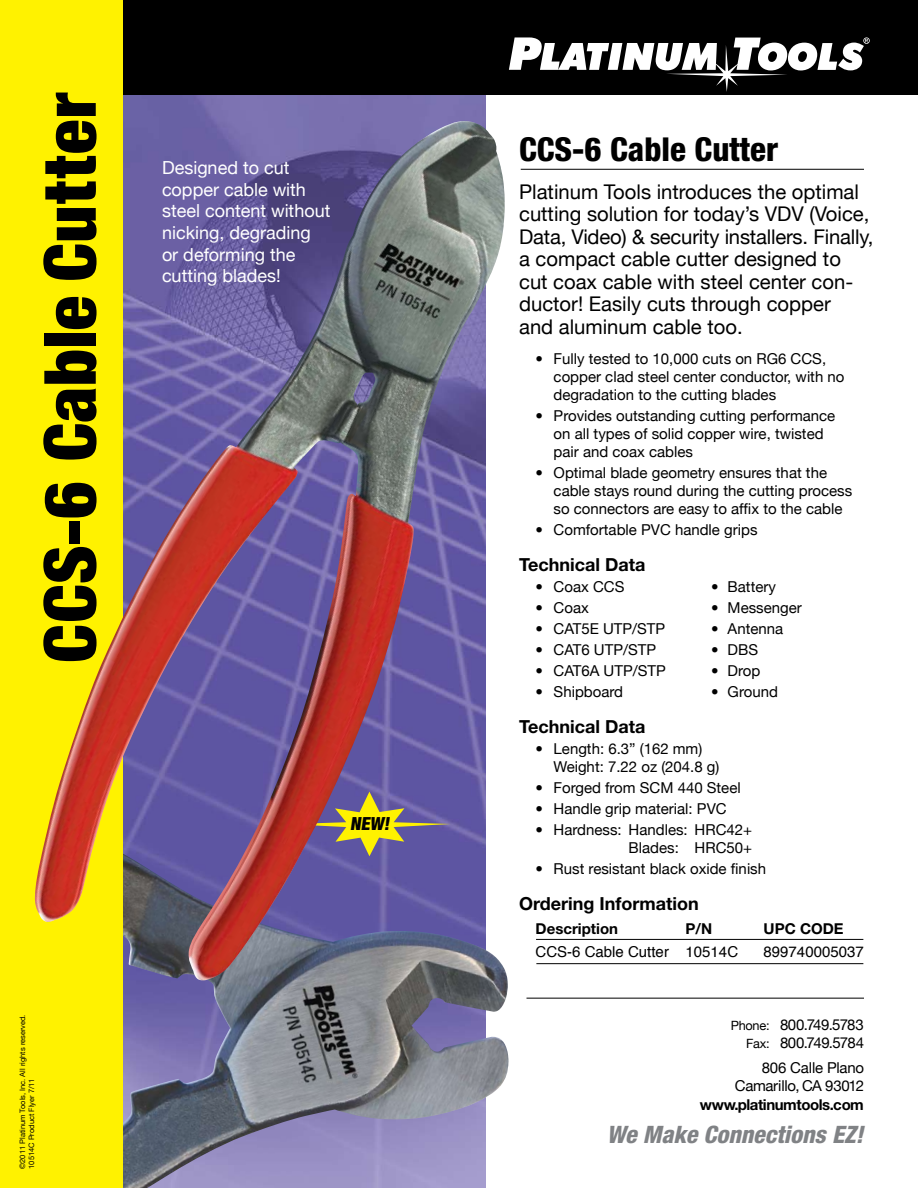
<style>
.page{position:relative;width:918px;height:1188px;background:#fff}
.page>*{position:absolute;margin:0;border:0;box-sizing:border-box;transform-origin:0 0}
.t1{font:900 condensed 72px "Helvetica Neue";color:#000}
.t2{font:800 condensed 33px "Helvetica Neue";color:#000}
.t3{font:italic 800 condensed 24px "Helvetica Neue";color:#808285}
.t4{font:20.25px/22.5px "Helvetica Neue";color:#000}
.t5{font:18px/21.6px "Helvetica Neue";color:#fff}
.t6{font:700 18px "Helvetica Neue";color:#000}
.t7{font:900 condensed 18px "Helvetica Neue";color:#000}
.t8{font:15px/18px "Helvetica Neue";color:#000}
.t9{font:15px/18px "Helvetica Neue";letter-spacing:-.04em;color:#000;text-align:right}
.t10{font:15px "Helvetica";color:#000}
.t11{font:15px/18px "Helvetica Neue";letter-spacing:-.02em;color:#000;text-align:right}
.t12{font:700 15px "Helvetica Neue";letter-spacing:-.02em;color:#000}
.t13{font:700 15px "Helvetica Neue";color:#000}
.t14{font:7.5px/9px "Helvetica Neue";color:#000}
.s1{font-size:12.75px}
</style>
<div class="page">
<img style="left:122px;top:94px;width:364px;height:27px">
<svg style="left:122px;top:0;width:796px;height:94px;background:#171717"></svg>
<svg style="left:864px;top:38px;width:5px;height:5px"></svg>
<hr style="left:521px;top:169px;width:343px;height:1px;background:#000">
<hr style="left:526px;top:998px;width:338px;height:1px;background:#000">
<img style="left:122px;top:973px;width:387px;height:215px">
<div style="left:0;top:0;width:122px;height:1188px;background:#fff200"></div>
<hr style="left:536px;top:939px;width:327px;height:1px;background:#000">
<hr style="left:536px;top:963px;width:327px;height:1px;background:#000">
<img style="left:34px;top:121px;width:472px;height:860px">
<h1 class="t1" style="left:26px;top:663px;width:572px;rotate:-90deg">CCS-6 Cable Cutter</h1>
<p class="t5" style="left:162px;top:157px;width:170px">Designed to cut copper cable with steel content without nicking, degrading or deforming the cutting blades!</p>
<p class="t7" style="left:350px;top:813px;width:44px">NEW!</p>
<p class="t14" style="left:18px;top:1169px;width:156px;rotate:-90deg">©2011 Platinum Tools, Inc. All rights reserved.<br>10514C Product Flyer 7/11</p>
<h2 class="t2" style="left:519px;top:129px;width:261px">CCS-6 Cable Cutter</h2>
<p class="t4" style="left:519px;top:180px;width:356px">Platinum Tools introduces the optimal cutting solution for today’s VDV (Voice, Data, Video) &amp; security installers. Finally, a compact cable cutter designed to cut coax cable with steel center con&shy;ductor! Easily cuts through copper<br>and aluminum cable too.</p>
<p class="t8" style="left:554px;top:349px;width:292px;text-indent:-18px">• Fully tested to 10,000 cuts on RG6 CCS, copper clad steel center conductor, with no degradation to the cutting blades</p>
<p class="t8" style="left:554px;top:406px;width:283px;text-indent:-18px">• Provides outstanding cutting performance on all types of solid copper wire, twisted pair and coax cables</p>
<p class="t8" style="left:554px;top:463px;width:300px;text-indent:-18px">• Optimal blade geometry ensures that the cable stays round during the cutting process so connectors are easy to affix to the cable</p>
<p class="t8" style="left:536px;top:520px;width:223px">• Comfortable PVC handle grips</p>
<p class="t6" style="left:519px;top:553px;width:128px">Technical Data</p>
<p class="t8" style="left:536px;top:577px;width:90px">• Coax CCS</p>
<p class="t8" style="left:711px;top:577px;width:66px">• Battery</p>
<p class="t8" style="left:536px;top:598px;width:55px">• Coax</p>
<p class="t8" style="left:711px;top:598px;width:92px">• Messenger</p>
<p class="t8" style="left:536px;top:619px;width:131px">• CAT5E UTP/STP</p>
<p class="t8" style="left:711px;top:619px;width:74px">• Antenna</p>
<p class="t8" style="left:536px;top:640px;width:122px">• CAT6 UTP/STP</p>
<p class="t8" style="left:711px;top:640px;width:49px">• DBS</p>
<p class="t8" style="left:536px;top:661px;width:132px">• CAT6A UTP/STP</p>
<p class="t8" style="left:711px;top:661px;width:51px">• Drop</p>
<p class="t8" style="left:536px;top:682px;width:89px">• Shipboard</p>
<p class="t8" style="left:711px;top:682px;width:68px">• Ground</p>
<p class="t6" style="left:519px;top:715px;width:128px">Technical Data</p>
<p class="t8" style="left:554px;top:739px;width:167px;text-indent:-18px">• Length: 6.3” (162 mm)<br>Weight: 7.22 oz (204.8 g)</p>
<p class="t8" style="left:536px;top:778px;width:207px">• Forged from SCM 440 Steel</p>
<p class="t8" style="left:536px;top:799px;width:193px">• Handle grip material: PVC</p>
<p class="t8" style="left:536px;top:820px;width:218px;text-align:right">• Hardness: Handles: HRC42+<br>Blades: HRC50+</p>
<p class="t8" style="left:536px;top:859px;width:232px">• Rust resistant black oxide finish</p>
<p class="t6" style="left:519px;top:893px;width:181px">Ordering Information</p>
<p class="t13" style="left:536px;top:919px;width:84px">Description</p>
<p class="t13" style="left:686px;top:919px;width:28px">P/N</p>
<p class="t13" style="left:764px;top:919px;width:82px">UPC CODE</p>
<p class="t10" style="left:536px;top:940px;width:204px">CCS-6 Cable Cutter 10514C</p>
<p class="t10" style="left:764px;top:940px;width:102px">899740005037</p>
<p class="t9" style="left:731px;top:1016px;width:135px"><span class="s1">Phone:</span> 800.749.5783<br><span class="s1">Fax:</span> 800.749.5784</p>
<p class="t11" style="left:735px;top:1058px;width:131px">806 Calle Plano<br>Camarillo, CA 93012</p>
<p class="t12" style="left:700px;top:1096px;width:165px">www.platinumtools.com</p>
<h3 class="t3" style="left:607px;top:1119px;width:258px">We Make Connections EZ!</h3>
</div>
